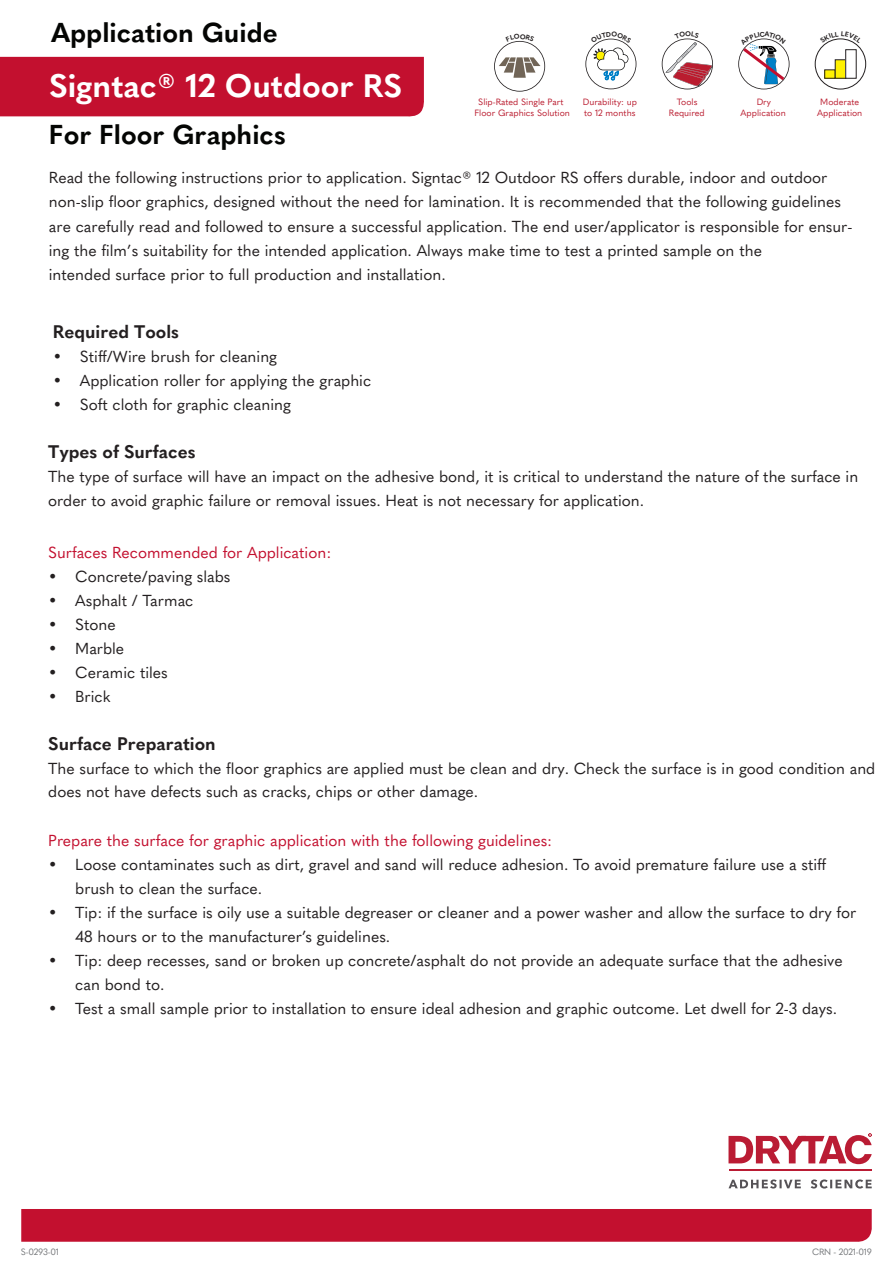
<style>
.page{position:relative;width:893px;height:1263px;background:#fff}
.page>*{position:absolute;margin:0;border:0;box-sizing:border-box;transform-origin:0 0}
.t1{font:700 32.1px "Quasimoda";color:#fff}
.t2{font:700 27px "Quasimoda";color:#040503}
.t3{font:700 18px "Quasimoda";color:#231f20}
.t4{font:15.75px/24px "Quasimoda";color:#231f20}
.t5{font:15.75px "Quasimoda";color:#c3102f}
.t6{font:9px/10.8px "Quasimoda";color:#ba1c2f;text-align:center}
.t7{font:9px "Quasimoda";letter-spacing:-.025em;color:#76787b}
</style>
<div class="page">
<div style="left:21px;top:1209px;width:851px;height:33px;background:#c3102f"></div>
<svg style="left:728px;top:1133px;width:144px;height:31px"></svg>
<hr style="left:728px;top:1169px;width:143px;height:2px;background:#ba1c34">
<svg style="left:728px;top:1179px;width:144px;height:9px"></svg>
<div style="left:815px;top:39px;width:51px;height:50px;border:1px solid #231f20;border-radius:50%"></div>
<div style="left:825px;top:70px;width:10px;height:8px;background:#fff101"></div>
<div style="left:824px;top:69px;width:12px;height:10px;border:1px solid #231f20"></div>
<div style="left:835px;top:60px;width:11px;height:18px;background:#fff101"></div>
<div style="left:835px;top:59px;width:11px;height:20px;border:1px solid #231f20"></div>
<div style="left:845px;top:49px;width:12px;height:30px;border:1px solid #231f20"></div>
<div style="left:0;top:57px;width:424px;height:60px;background:#c3102f"></div>
<svg style="left:824px;top:38px;width:33px;height:6px"></svg>
<svg style="left:738px;top:38px;width:51px;height:51px"></svg>
<svg style="left:662px;top:38px;width:51px;height:51px"></svg>
<svg style="left:494px;top:40px;width:51px;height:52px"></svg>
<svg style="left:585px;top:38px;width:51px;height:51px"></svg>
<h2 class="t2" style="left:51px;top:12px;width:228px">Application Guide</h2>
<h1 class="t1" style="left:49px;top:60px;width:355px">Signtac® 12 Outdoor RS</h1>
<h2 class="t2" style="left:49px;top:114px;width:238px">For Floor Graphics</h2>
<p class="t6" style="left:474px;top:96px;width:97px">Slip-Rated Single Part<br>Floor Graphics Solution</p>
<p class="t6" style="left:583px;top:96px;width:56px;text-align:left">Durability: up to 12 months</p>
<p class="t6" style="left:669px;top:96px;width:37px">Tools<br>Required</p>
<p class="t6" style="left:741px;top:96px;width:47px">Dry<br>Application</p>
<p class="t6" style="left:817px;top:96px;width:47px">Moderate<br>Application</p>
<p class="t4" style="left:49px;top:164px;width:805px">Read the following instructions prior to application. Signtac® 12 Outdoor RS offers durable, indoor and outdoor non-slip floor graphics, designed without the need for lamination. It is recommended that the following guidelines are carefully read and followed to ensure a successful application. The end user/applicator is responsible for ensur&shy;ing the film’s suitability for the intended application. Always make time to test a printed sample on the<br>intended surface prior to full production and installation.</p>
<p class="t3" style="left:53px;top:318px;width:128px">Required Tools</p>
<p class="t4" style="left:53px;top:343px;width:226px">• Stiff/Wire brush for cleaning</p>
<p class="t4" style="left:53px;top:367px;width:320px">• Application roller for applying the graphic</p>
<p class="t4" style="left:53px;top:391px;width:239px">• Soft cloth for graphic cleaning</p>
<p class="t3" style="left:48px;top:437px;width:149px">Types of Surfaces</p>
<p class="t4" style="left:48px;top:463px;width:812px">The type of surface will have an impact on the adhesive bond, it is critical to understand the nature of the surface in order to avoid graphic failure or removal issues. Heat is not necessary for application.</p>
<p class="t5" style="left:48px;top:540px;width:285px">Surfaces Recommended for Application:</p>
<p class="t4" style="left:48px;top:563px;width:184px">• Concrete/paving slabs</p>
<p class="t4" style="left:48px;top:587px;width:147px">• Asphalt / Tarmac</p>
<p class="t4" style="left:48px;top:611px;width:69px">• Stone</p>
<p class="t4" style="left:48px;top:635px;width:78px">• Marble</p>
<p class="t4" style="left:48px;top:659px;width:121px">• Ceramic tiles</p>
<p class="t4" style="left:48px;top:683px;width:64px">• Brick</p>
<p class="t3" style="left:48px;top:730px;width:169px">Surface Preparation</p>
<p class="t4" style="left:48px;top:756px;width:829px;line-height:22.5px">The surface to which the floor graphics are applied must be clean and dry. Check the surface is in good condition and does not have defects such as cracks, chips or other damage.</p>
<p class="t5" style="left:48px;top:828px;width:506px">Prepare the surface for graphic application with the following guidelines:</p>
<p class="t4" style="left:75px;top:851px;width:752px;text-indent:-27px">• Loose contaminates such as dirt, gravel and sand will reduce adhesion. To avoid premature failure use a stiff brush to clean the surface.</p>
<p class="t4" style="left:75px;top:899px;width:782px;text-indent:-27px">• Tip: if the surface is oily use a suitable degreaser or cleaner and a power washer and allow the surface to dry for<br>48 hours or to the manufacturer’s guidelines.</p>
<p class="t4" style="left:75px;top:947px;width:769px;text-indent:-27px">• Tip: deep recesses, sand or broken up concrete/asphalt do not provide an adequate surface that the adhesive can bond to.</p>
<p class="t4" style="left:48px;top:995px;width:790px">• Test a small sample prior to installation to ensure ideal adhesion and graphic outcome. Let dwell for 2-3 days.</p>
<p class="t7" style="left:21px;top:1245px;width:40px">S-0293-01</p>
<p class="t7" style="left:812px;top:1245px;width:61px">CRN - 2021-019</p>
</div>
